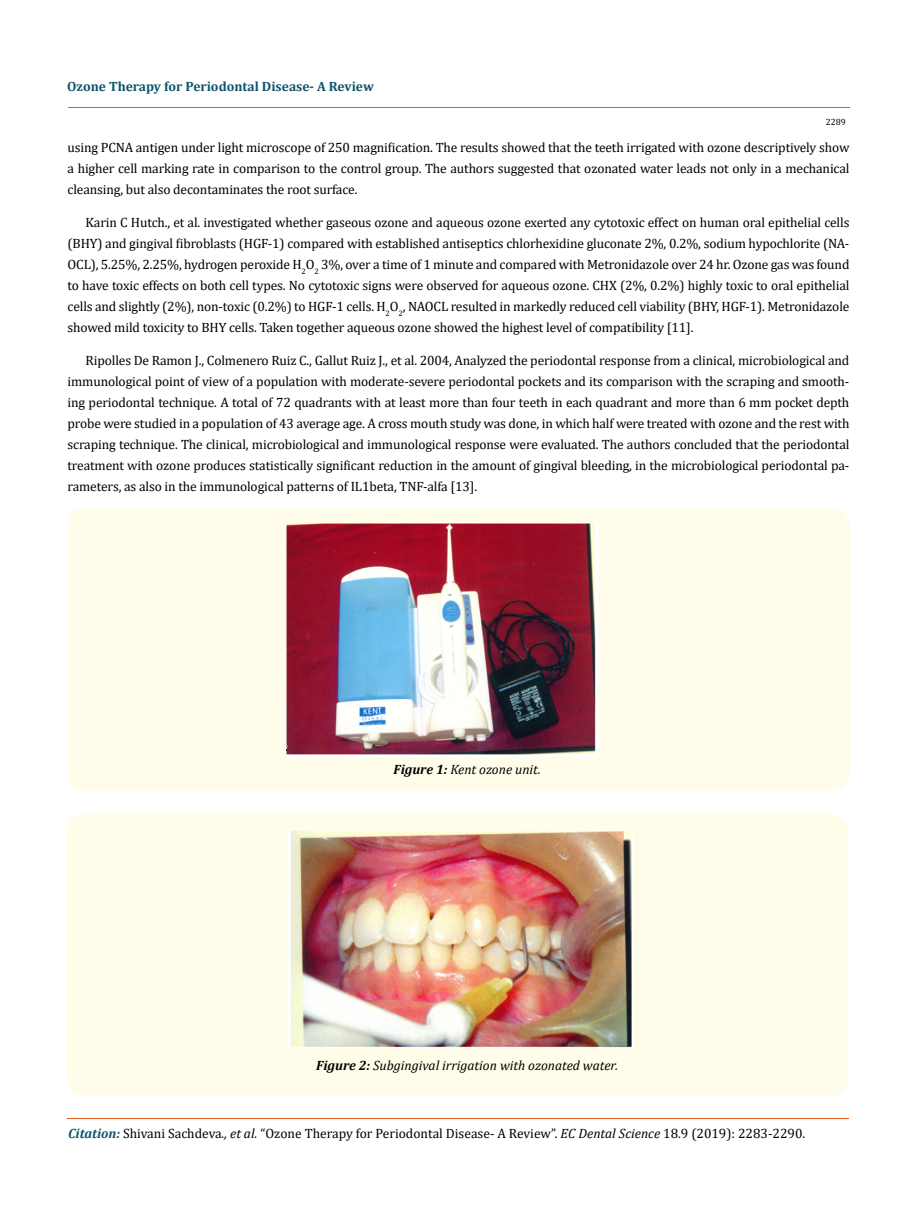
<style>
.page{position:relative;width:917px;height:1224px;background:#fff}
.page>*{position:absolute;margin:0;border:0;box-sizing:border-box;transform-origin:0 0}
.t1{font:13.5px/21px "Cambria";letter-spacing:-.01em;color:#000;text-align:justify}
.t2{font:italic 13.5px "Cambria";color:#000}
.t3{font:700 13.5px "Cambria";color:#0e546a}
.t4{font:9px "Cambria";color:#000}
.s1{font-weight:700}
.s2{font-weight:700;font-style:italic;color:#0e546a}
.s3{font-style:italic}
</style>
<div class="page">
<hr style="left:68px;top:108px;width:781px;height:1px;background:#e05d1a">
<hr style="left:67px;top:1119px;width:782px;height:1px;background:#e05d1a">
<div style="left:67px;top:508px;width:782px;height:282px;background:#fffde9;border-radius:18px"></div>
<img style="left:287px;top:523px;width:311px;height:234px">
<div style="left:67px;top:814px;width:781px;height:282px;background:#fffde9;border-radius:18px"></div>
<img style="left:288px;top:832px;width:344px;height:216px">
<p class="t3" style="left:67px;top:77px;width:308px">Ozone Therapy for Periodontal Disease- A Review</p>
<p class="t4" style="left:825px;top:117px;width:21px">2289</p>
<p class="t1" style="left:68px;top:137px;width:783px">using PCNA antigen under light microscope of 250 magnification. The results showed that the teeth irrigated with ozone descriptively show a higher cell marking rate in comparison to the control group. The authors suggested that ozonated water leads not only in a mechanical cleansing, but also decontaminates the root surface.</p>
<p class="t1" style="left:67px;top:212px;width:783px;text-indent:18px">Karin C Hutch., et al. investigated whether gaseous ozone and aqueous ozone exerted any cytotoxic effect on human oral epithelial cells (BHY) and gingival fibroblasts (HGF-1) compared with established antiseptics chlorhexidine gluconate 2%, 0.2%, sodium hypochlorite (NA-OCL), 5.25%, 2.25%, hydrogen peroxide H<sub>2</sub>O<sub>2</sub> 3%, over a time of 1 minute and compared with Metronidazole over 24 hr. Ozone gas was found to have toxic effects on both cell types. No cytotoxic signs were observed for aqueous ozone. CHX (2%, 0.2%) highly toxic to oral epithelial cells and slightly (2%), non-toxic (0.2%) to HGF-1 cells. H<sub>2</sub>O<sub>2</sub>, NAOCL resulted in markedly reduced cell viability (BHY, HGF-1). Metronidazole showed mild toxicity to BHY cells. Taken together aqueous ozone showed the highest level of compatibility [11].</p>
<p class="t1" style="left:68px;top:350px;width:783px;text-indent:18px">Ripolles De Ramon J., Colmenero Ruiz C., Gallut Ruiz J., et al. 2004, Analyzed the periodontal response from a clinical, microbiological and immunological point of view of a population with moderate-severe periodontal pockets and its comparison with the scraping and smooth&shy;ing periodontal technique. A total of 72 quadrants with at least more than four teeth in each quadrant and more than 6 mm pocket depth probe were studied in a population of 43 average age. A cross mouth study was done, in which half were treated with ozone and the rest with scraping technique. The clinical, microbiological and immunological response were evaluated. The authors concluded that the periodontal treatment with ozone produces statistically significant reduction in the amount of gingival bleeding, in the microbiological periodontal pa&shy;rameters, as also in the immunological patterns of IL1beta, TNF-alfa [13].</p>
<p class="t2" style="left:393px;top:760px;width:149px"><span class="s1">Figure 1:</span> Kent ozone unit.</p>
<p class="t2" style="left:316px;top:1056px;width:303px"><span class="s1">Figure 2:</span> Subgingival irrigation with ozonated water.</p>
<p class="t1" style="left:68px;top:1123px;width:738px"><span class="s2">Citation:</span> Shivani Sachdeva<span class="s3">., et al.</span> “Ozone Therapy for Periodontal Disease- A Review”. <span class="s3">EC Dental Science</span> 18.9 (2019): 2283-2290.</p>
</div>
